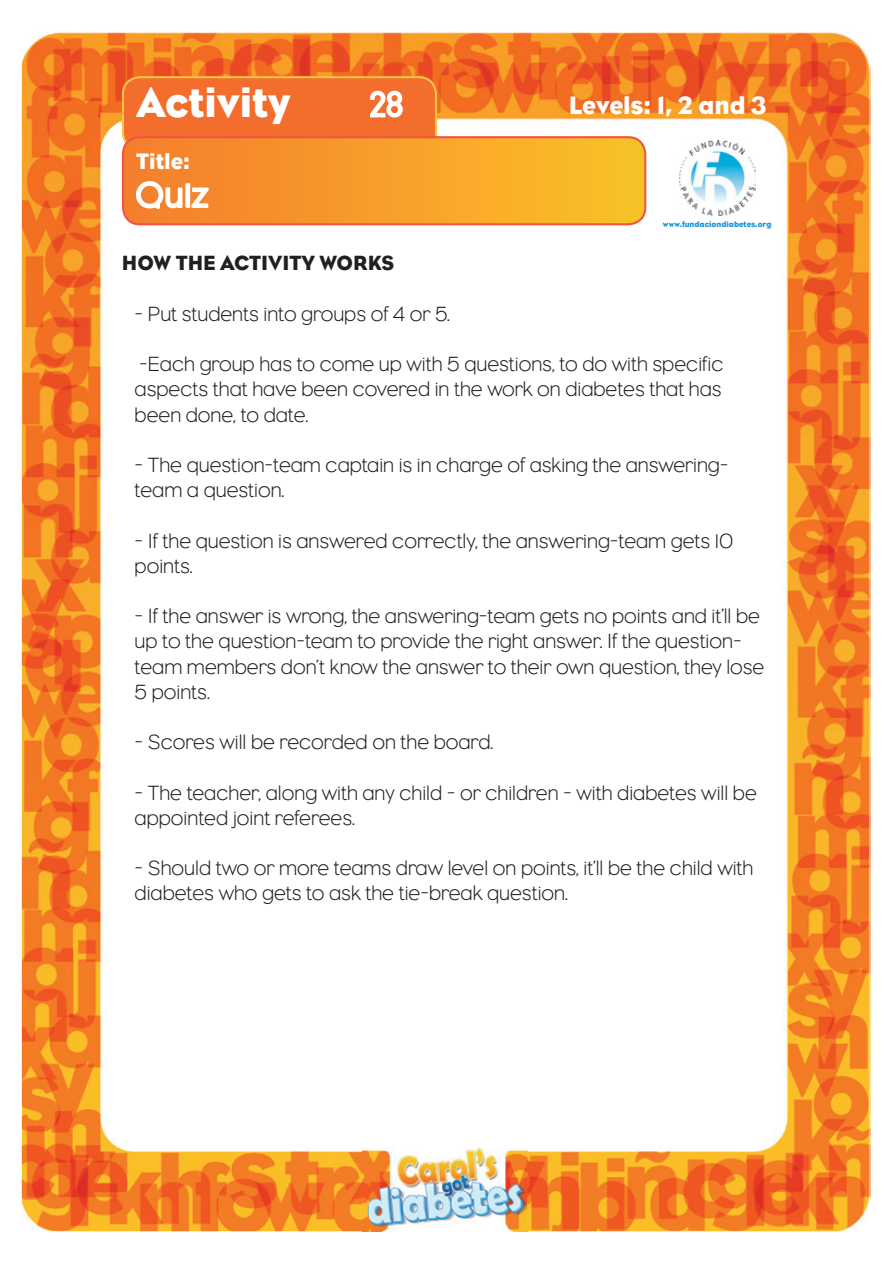
<style>
.page{position:relative;width:893px;height:1263px;background:#fff}
.page>*{position:absolute;margin:0;border:0;box-sizing:border-box;transform-origin:0 0}
.t1{font:42.75px "Eagle";color:#fff}
.t2{font:25.65px "Eagle";color:#fff}
.t3{font:22.8px "Eagle";color:#fff}
.t4{font:300 21px/25.2px "Eagle";color:#231f20}
.t5{font:21px "Eagle";color:#231f20}
.t6{font:8.25px "Eagle";color:#1796d5}
</style>
<div class="page">
<img style="left:22px;top:32px;width:849px;height:1199px">
<img style="left:679px;top:140px;width:76px;height:75px">
<svg style="left:122px;top:136px;width:524px;height:89px;background:#f79f2c"></svg>
<img style="left:369px;top:1231px;width:157px;height:1px">
<img style="left:369px;top:1137px;width:157px;height:3px">
<img style="left:362px;top:1140px;width:166px;height:91px">
<svg style="left:134px;top:180px;width:77px;height:30px"></svg>
<svg style="left:122px;top:76px;width:315px;height:75px;background:#f47932"></svg>
<h1 class="t1" style="left:136px;top:78px;width:156px">Activity</h1>
<p class="t3" style="left:136px;top:148px;width:55px">Title:</p>
<p class="t2" style="left:569px;top:91px;width:199px">Levels: 1, 2 and 3</p>
<p class="t6" style="left:663px;top:220px;width:110px">www.fundaciondiabetes.org</p>
<p class="t5" style="left:122px;top:251px;width:274px">HOW THE ACTIVITY WORKS</p>
<p class="t4" style="left:135px;top:301px;width:317px">- Put students into groups of 4 or 5.</p>
<p class="t4" style="left:135px;top:351px;width:590px;text-align:justify">-Each group has to come up with 5 questions, to do with specific aspects that have been covered in the work on diabetes that has been done, to date.</p>
<p class="t4" style="left:135px;top:452px;width:595px">- The question-team captain is in charge of asking the answering&shy;team a question.</p>
<p class="t4" style="left:135px;top:528px;width:600px">- If the question is answered correctly, the answering-team gets 10 points.</p>
<p class="t4" style="left:135px;top:603px;width:631px">- If the answer is wrong, the answering-team gets no points and it’ll be up to the question-team to provide the right answer. If the question&shy;team members don’t know the answer to their own question, they lose 5 points.</p>
<p class="t4" style="left:135px;top:729px;width:360px">- Scores will be recorded on the board.</p>
<p class="t4" style="left:135px;top:780px;width:624px">- The teacher, along with any child - or children - with diabetes will be appointed joint referees.</p>
<p class="t4" style="left:135px;top:855px;width:620px">- Should two or more teams draw level on points, it’ll be the child with diabetes who gets to ask the tie-break question.</p>
</div>
